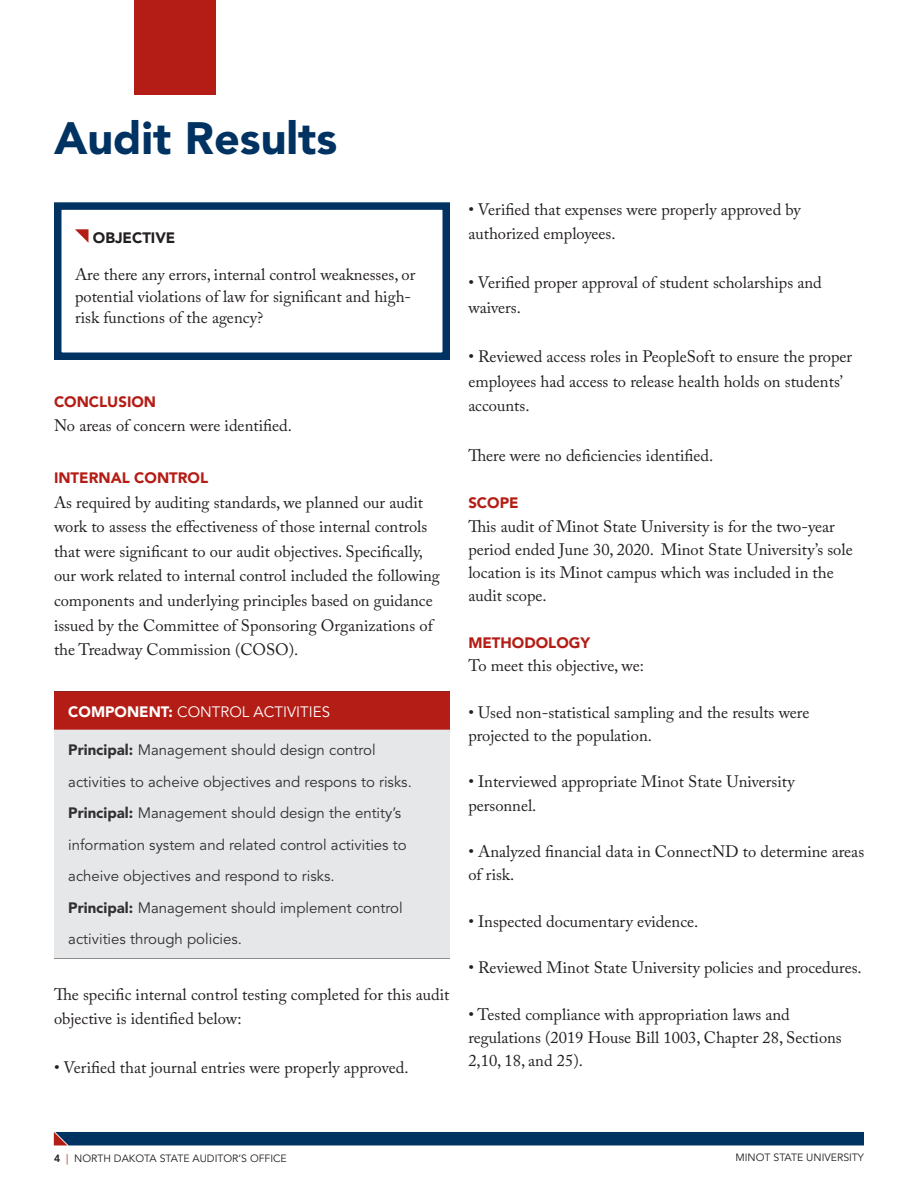
<style>
.page{position:relative;width:918px;height:1188px;background:#fff}
.page>*{position:absolute;margin:0;border:0;box-sizing:border-box;transform-origin:0 0}
.Table{font:900 45px "Avenir LT Std";color:#003262}
.t1{font:16.5px/24.6px "Adobe Caslon Pro";color:#231f20}
.Table-2{font:15px/31.5px "Avenir LT Std";color:#312f30}
.t2{font:900 15px "Avenir LT Std";color:#b41d15}
.Table_Header{font:15px "Avenir LT Std";color:#fff}
.t3{font:900 15px "Avenir LT Std";color:#231f20}
.t4{font:10.5px "Avenir LT Std";color:#231f20}
.s1{font-weight:900}
.s2{font-weight:800}
.s3{color:#b41d15}
</style>
<div class="page">
<div style="left:54px;top:1132px;width:810px;height:13px;background:#003262"></div>
<div style="left:135px;top:0;width:81px;height:94px;background:#b41d15"></div>
<svg style="left:75px;top:229px;width:13px;height:14px"></svg>
<div style="left:54px;top:202px;width:396px;height:158px;border:8px solid #003262"></div>
<div style="left:55px;top:692px;width:394px;height:38px;background:#b41d15"></div>
<div style="left:55px;top:730px;width:394px;height:228px;background:#e6e7e9"></div>
<hr style="left:448px;top:731px;width:2px;height:226px;background:#e6e7e9">
<hr style="left:54px;top:731px;width:2px;height:226px;background:#e6e7e9">
<hr style="left:54px;top:691px;width:396px;height:2px;background:#b41d15">
<hr style="left:54px;top:693px;width:2px;height:37px;background:#b41d15">
<hr style="left:448px;top:693px;width:2px;height:37px;background:#b41d15">
<hr style="left:54px;top:730px;width:396px;height:1px;background:#e6e7e9">
<hr style="left:54px;top:957px;width:396px;height:1px;background:#e6e7e9">
<p class="Table" style="left:54px;top:111px;width:285px">Audit Results</p>
<p class="t3" style="left:93px;top:229px;width:84px">OBJECTIVE</p>
<p class="t1" style="left:75px;top:264px;width:342px;line-height:21.6px">Are there any errors, internal control weaknesses, or potential violations of law for significant and high&shy;risk functions of the agency?</p>
<p class="t2" style="left:54px;top:392px;width:104px">CONCLUSION</p>
<p class="t1" style="left:54px;top:413px;width:239px">No areas of concern were identified.</p>
<p class="t2" style="left:54px;top:469px;width:156px">INTERNAL CONTROL</p>
<p class="t1" style="left:54px;top:490px;width:387px">As required by auditing standards, we planned our audit work to assess the effectiveness of those internal controls that were significant to our audit objectives. Specifically, our work related to internal control included the following components and underlying principles based on guidance issued by the Committee of Sponsoring Organizations of the Treadway Commission (COSO).</p>
<p class="Table_Header" style="left:68px;top:703px;width:263px"><span class="s1">COMPONENT:</span> CONTROL ACTIVITIES</p>
<p class="Table-2" style="left:68px;top:735px;width:343px"><span class="s1">Principal:</span> Management should design control activities to acheive objectives and respons to risks.</p>
<p class="Table-2" style="left:68px;top:798px;width:340px"><span class="s1">Principal:</span> Management should design the entity’s information system and related control activities to acheive objectives and respond to risks.</p>
<p class="Table-2" style="left:68px;top:892px;width:336px"><span class="s1">Principal:</span> Management should implement control activities through policies.</p>
<p class="t1" style="left:54px;top:982px;width:397px">The specific internal control testing completed for this audit objective is identified below:</p>
<p class="t1" style="left:54px;top:1055px;width:356px">• Verified that journal entries were properly approved.</p>
<p class="t1" style="left:468px;top:197px;width:334px">• Verified that expenses were properly approved by authorized employees.</p>
<p class="t1" style="left:468px;top:270px;width:355px">• Verified proper approval of student scholarships and waivers.</p>
<p class="t1" style="left:468px;top:344px;width:385px">• Reviewed access roles in PeopleSoft to ensure the proper employees had access to release health holds on students’ accounts.</p>
<p class="t1" style="left:468px;top:443px;width:246px">There were no deficiencies identified.</p>
<p class="t2" style="left:468px;top:494px;width:52px">SCOPE</p>
<p class="t1" style="left:468px;top:514px;width:386px;line-height:23.2px">This audit of Minot State University is for the two-year period ended June 30, 2020. Minot State University’s sole location is its Minot campus which was included in the audit scope.</p>
<p class="t2" style="left:468px;top:634px;width:123px">METHODOLOGY</p>
<p class="t1" style="left:468px;top:653px;width:177px">To meet this objective, we:</p>
<p class="t1" style="left:468px;top:700px;width:343px;line-height:23.2px">• Used non-statistical sampling and the results were projected to the population.</p>
<p class="t1" style="left:468px;top:770px;width:328px;line-height:23.2px">• Interviewed appropriate Minot State University personnel.</p>
<p class="t1" style="left:468px;top:840px;width:397px;line-height:23.2px">• Analyzed financial data in ConnectND to determine areas of risk.</p>
<p class="t1" style="left:468px;top:909px;width:231px">• Inspected documentary evidence.</p>
<p class="t1" style="left:468px;top:955px;width:395px">• Reviewed Minot State University policies and procedures.</p>
<p class="t1" style="left:468px;top:1003px;width:375px;line-height:23.2px">• Tested compliance with appropriation laws and regulations (2019 House Bill 1003, Chapter 28, Sections<br>2,10, 18, and 25).</p>
<p class="t4" style="left:54px;top:1152px;width:234px"><span class="s2">4</span> <span class="s3">|</span> NORTH DAKOTA STATE AUDITOR’S OFFICE</p>
<p class="t4" style="left:736px;top:1152px;width:130px">MINOT STATE UNIVERSITY</p>
</div>
